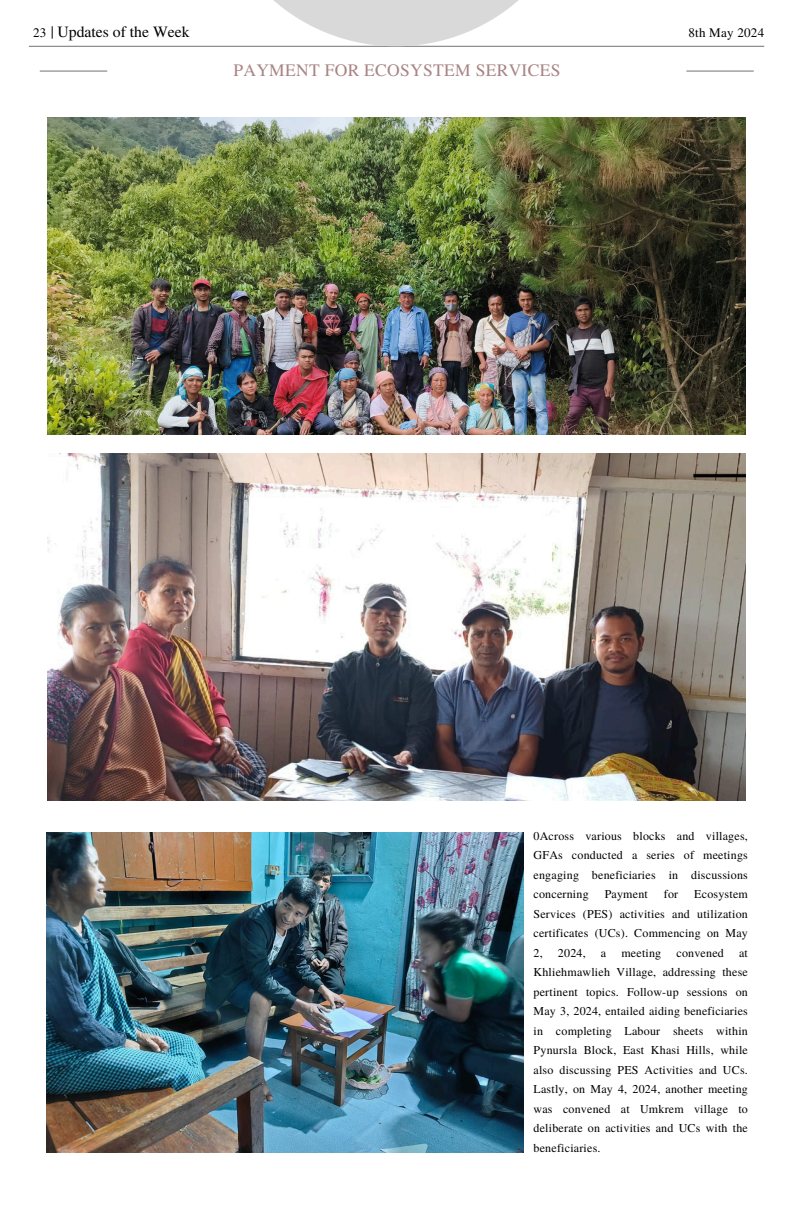
<style>
.page{position:relative;width:792px;height:1224px;background:#fff}
.page>*{position:absolute;margin:0;border:0;box-sizing:border-box;transform-origin:0 0}
.t1{font:17.5px "Te X Gyre Termes";letter-spacing:.015em;color:#a88484}
.t2{font:15.7px "Te X Gyre Termes";color:#000}
.t3{font:13.1px "Te X Gyre Termes";letter-spacing:.015em;color:#000}
.t4{font:12px/19.5px "Te X Gyre Termes";letter-spacing:.015em;color:#000;text-align:justify}
</style>
<div class="page">
<svg style="left:52px;top:26px;width:1px;height:13px"></svg>
<hr style="left:29px;top:46px;width:735px;height:1px;background:#737373">
<svg style="left:210px;top:0;width:372px;height:46px"></svg>
<hr style="left:686px;top:71px;width:68px;height:1px;background:#737373">
<hr style="left:40px;top:71px;width:67px;height:1px;background:#737373">
<img style="left:47px;top:118px;width:698px;height:316px">
<img style="left:47px;top:833px;width:477px;height:319px">
<img style="left:47px;top:454px;width:698px;height:347px">
<h1 class="t3" style="left:33px;top:24px;width:15px">23</h1>
<p class="t2" style="left:58px;top:21px;width:134px">Updates of the Week</p>
<p class="t3" style="left:688px;top:24px;width:77px">8th May 2024</p>
<p class="t1" style="left:233px;top:57px;width:328px">PAYMENT FOR ECOSYSTEM SERVICES</p>
<p class="t4" style="left:534px;top:826px;width:216px">0Across various blocks and villages, GFAs conducted a series of meetings engaging beneficiaries in discussions concerning</p>
<p class="t4" style="left:605px;top:884px;width:45px">Payment</p>
<p class="t4" style="left:664px;top:884px;width:16px">for</p>
<p class="t4" style="left:534px;top:884px;width:216px;text-indent:161px">Ecosystem Services (PES) activities and utilization certificates (UCs). Commencing on May 2,</p>
<p class="t4" style="left:558px;top:943px;width:29px">2024,</p>
<p class="t4" style="left:601px;top:943px;width:7px">a</p>
<p class="t4" style="left:621px;top:943px;width:41px">meeting</p>
<p class="t4" style="left:676px;top:943px;width:49px">convened</p>
<p class="t4" style="left:534px;top:943px;width:216px;text-indent:205px">at Khliehmawlieh Village, addressing these pertinent topics. Follow-up sessions on May 3, 2024, entailed aiding beneficiaries in completing Labour sheets within Pynursla Block, East Khasi Hills, while also discussing PES Activities and UCs.<br>Lastly, on May 4, 2024, another meeting was convened at Umkrem village to deliberate on activities and UCs with the beneficiaries.</p>
</div>
